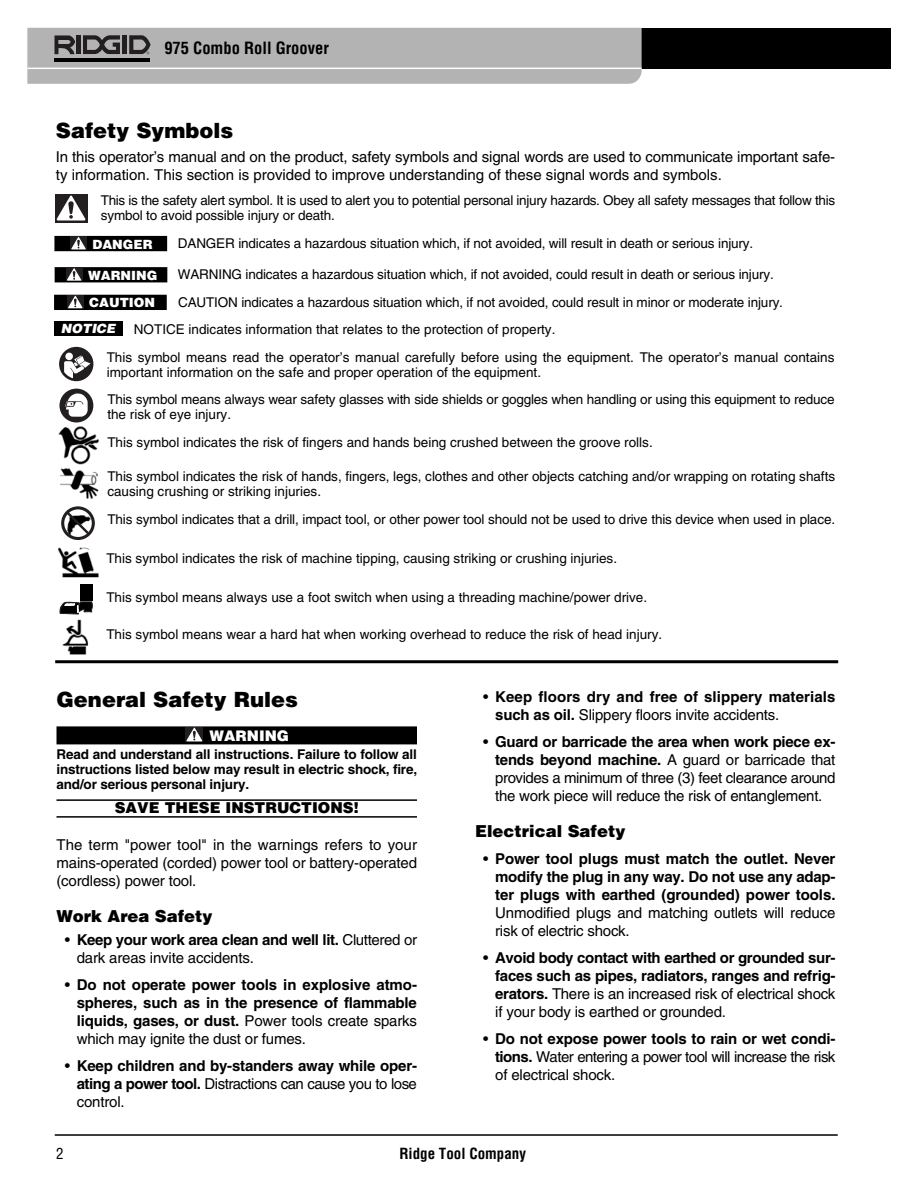
<style>
.page{position:relative;width:918px;height:1188px;background:#fff}
.page>*{position:absolute;margin:0;border:0;box-sizing:border-box;transform-origin:0 0}
.t1{font:900 21px "Helvetica";color:#000}
.t2{font:900 16.5px "Helvetica";color:#000}
.t3{font:700 condensed 16.5px "Helvetica";color:#000}
.t4{font:15px/18px "Helvetica";letter-spacing:-.01em;color:#000;text-align:justify}
.t5{font:700 15px/18px "Helvetica";letter-spacing:-.01em;color:#000;text-align:justify}
.t6{font:700 15px/18px "Helvetica";letter-spacing:.01em;color:#000}
.t7{font:900 15px "Helvetica";color:#000}
.t8{font:700 condensed 15px "Helvetica";color:#000}
.t9{font:condensed 15px "Helvetica";color:#000}
.t10{font:900 14.7px "Helvetica";color:#fff}
.t11{font:13.5px/15px "Helvetica";letter-spacing:-.005em;color:#000}
.t12{font:13.5px/15px "Helvetica";letter-spacing:-.025em;color:#000}
.t13{font:700 13.5px/15px "Helvetica";letter-spacing:-.01em;color:#000;text-align:justify}
.t14{font:900 12.75px/27.6px "Helvetica";color:#fff}
.t15{font:italic 900 12.75px "Helvetica";color:#fff}
.s1{font-weight:700}
.s2{font-weight:400}
</style>
<div class="page">
<hr style="left:55px;top:1134px;width:783px;height:2px;background:#000">
<div style="left:463px;top:28px;width:428px;height:41px;background:#000"></div>
<svg style="left:27px;top:28px;width:615px;height:56px;background:#aeaeae"></svg>
<div style="left:57px;top:726px;width:360px;height:18px;background:#000"></div>
<hr style="left:57px;top:799px;width:360px;height:2px;background:#000">
<hr style="left:57px;top:816px;width:360px;height:2px;background:#000">
<svg style="left:186px;top:727px;width:17px;height:15px"></svg>
<svg style="left:186px;top:728px;width:16px;height:13px"></svg>
<svg style="left:59px;top:389px;width:34px;height:33px"></svg>
<img style="left:58px;top:426px;width:41px;height:38px">
<hr style="left:55px;top:660px;width:783px;height:3px;background:#000">
<svg style="left:59px;top:347px;width:34px;height:34px"></svg>
<div style="left:59px;top:504px;width:38px;height:38px;border:5px solid #fff;border-radius:50%"></div>
<svg style="left:61px;top:506px;width:34px;height:34px"></svg>
<svg style="left:59px;top:601px;width:34px;height:14px"></svg>
<div style="left:80px;top:584px;width:12px;height:17px;background:#000"></div>
<img style="left:62px;top:619px;width:26px;height:36px">
<img style="left:58px;top:547px;width:41px;height:31px">
<img style="left:60px;top:468px;width:39px;height:31px">
<svg style="left:55px;top:194px;width:33px;height:29px"></svg>
<svg style="left:55px;top:194px;width:32px;height:28px"></svg>
<svg style="left:56px;top:196px;width:30px;height:24px"></svg>
<div style="left:54px;top:321px;width:69px;height:14px;background:#000"></div>
<div style="left:54px;top:236px;width:113px;height:15px;background:#000"></div>
<div style="left:70px;top:236px;width:17px;height:13px;background:#231f20"></div>
<svg style="left:71px;top:237px;width:15px;height:12px"></svg>
<div style="left:55px;top:267px;width:112px;height:15px;background:#000"></div>
<div style="left:66px;top:268px;width:16px;height:13px;background:#231f20"></div>
<svg style="left:67px;top:268px;width:14px;height:13px"></svg>
<div style="left:54px;top:295px;width:113px;height:15px;background:#000"></div>
<div style="left:67px;top:295px;width:16px;height:13px;background:#231f20"></div>
<svg style="left:68px;top:296px;width:15px;height:12px"></svg>
<p class="t3" style="left:164px;top:41px;width:166px">975 Combo Roll Groover</p>
<h1 class="t1" style="left:56px;top:123px;width:179px">Safety Symbols</h1>
<p class="t4" style="left:56px;top:149px;width:781px">In this operator’s manual and on the product, safety symbols and signal words are used to communicate important safe&shy;ty information. This section is provided to improve understanding of these signal words and symbols.</p>
<p class="t12" style="left:101px;top:194px;width:736px">This is the safety alert symbol. It is used to alert you to potential personal injury hazards. Obey all safety messages that follow this symbol to avoid possible injury or death.</p>
<p class="t11" style="left:178px;top:237px;width:577px">DANGER indicates a hazardous situation which, if not avoided, will result in death or serious injury.</p>
<p class="t11" style="left:178px;top:268px;width:598px">WARNING indicates a hazardous situation which, if not avoided, could result in death or serious injury.</p>
<p class="t11" style="left:178px;top:296px;width:606px">CAUTION indicates a hazardous situation which, if not avoided, could result in minor or moderate injury.</p>
<p class="t11" style="left:134px;top:323px;width:423px">NOTICE indicates information that relates to the protection of property.</p>
<p class="t11" style="left:107px;top:351px;width:729px">This symbol means read the operator’s manual carefully before using the equipment. The operator’s manual contains important information on the safe and proper operation of the equipment.</p>
<p class="t11" style="left:107px;top:393px;width:729px">This symbol means always wear safety glasses with side shields or goggles when handling or using this equipment to reduce the risk of eye injury.</p>
<p class="t11" style="left:107px;top:436px;width:547px">This symbol indicates the risk of fingers and hands being crushed between the groove rolls.</p>
<p class="t14" style="left:92px;top:231px;width:62px">DANGER</p>
<p class="t14" style="left:88px;top:262px;width:71px">WARNING<br>CAUTION</p>
<p class="t15" style="left:61px;top:324px;width:58px">NOTICE</p>
<p class="t11" style="left:107px;top:470px;width:729px">This symbol indicates the risk of hands, fingers, legs, clothes and other objects catching and/or wrapping on rotating shafts causing crushing or striking injuries.</p>
<p class="t11" style="left:107px;top:513px;width:729px">This symbol indicates that a drill, impact tool, or other power tool should not be used to drive this device when used in place.</p>
<p class="t11" style="left:106px;top:552px;width:512px">This symbol indicates the risk of machine tipping, causing striking or crushing injuries.</p>
<p class="t11" style="left:106px;top:591px;width:542px">This symbol means always use a foot switch when using a threading machine/power drive.</p>
<p class="t11" style="left:106px;top:629px;width:557px">This symbol means wear a hard hat when working overhead to reduce the risk of head injury.</p>
<h1 class="t1" style="left:56px;top:691px;width:243px">General Safety Rules</h1>
<p class="t10" style="left:210px;top:730px;width:81px">WARNING</p>
<p class="t13" style="left:56px;top:748px;width:362px">Read and understand all instructions. Failure to follow all instructions listed below may result in electric shock, fire, and/or serious personal injury.</p>
<p class="t7" style="left:115px;top:803px;width:246px">SAVE THESE INSTRUCTIONS!</p>
<p class="t4" style="left:57px;top:837px;width:362px">The term "power tool" in the warnings refers to your mains-operated (corded) power tool or battery-operated (cordless) power tool.</p>
<p class="t2" style="left:56px;top:910px;width:158px">Work Area Safety</p>
<p class="t4" style="left:77px;top:932px;width:342px;text-indent:-12px">• <span class="s1">Keep your work area clean and well lit.</span> Cluttered or dark areas invite accidents.</p>
<p class="t5" style="left:77px;top:977px;width:342px;text-indent:-12px"><span class="s2">•</span> Do not operate power tools in explosive atmo&shy;spheres, such as in the presence of flam mable liquids, gases, or dust. <span class="s2">Power tools create sparks which may ignite the dust or fumes.</span></p>
<p class="t5" style="left:77px;top:1058px;width:342px;text-indent:-12px"><span class="s2">•</span> Keep children and by-standers away while oper&shy;ating a power tool. <span class="s2">Distractions can cause you to lose control.</span></p>
<p class="t6" style="left:495px;top:689px;width:342px;text-indent:-12px"><span class="s2">•</span> Keep floors dry and free of slippery materials such as oil. <span class="s2">Slippery floors invite accidents.</span></p>
<p class="t4" style="left:495px;top:734px;width:342px;text-indent:-12px">• <span class="s1">Guard or barricade the area when work piece ex - tends beyond machine.</span> A guard or barricade that provides a minimum of three (3) feet clearance around the work piece will reduce the risk of entanglement.</p>
<p class="t2" style="left:475px;top:825px;width:152px">Electrical Safety</p>
<p class="t5" style="left:495px;top:851px;width:342px;text-indent:-12px"><span class="s2">•</span> Power tool plugs must match the outlet. Never modify the plug in any way. Do not use any adap - ter plugs with earthed (grounded) power tools.</p>
<p class="t4" style="left:495px;top:905px;width:342px">Un modified plugs and matching outlets will reduce risk of electric shock.</p>
<p class="t5" style="left:495px;top:950px;width:342px;text-indent:-12px"><span class="s2">•</span> Avoid body contact with earthed or grounded sur&shy;faces such as pipes, radiators, ranges and refrig&shy;erators. <span class="s2">There is an increased risk of electrical shock if your body is earthed or grounded.</span></p>
<p class="t4" style="left:495px;top:1031px;width:342px;text-indent:-12px">• <span class="s1">Do not expose power tools to rain or wet condi&shy;tions.</span> Water entering a power tool will increase the risk of electrical shock.</p>
<p class="t9" style="left:56px;top:1148px;width:9px">2</p>
<p class="t8" style="left:399px;top:1148px;width:128px">Ridge Tool Company</p>
</div>
